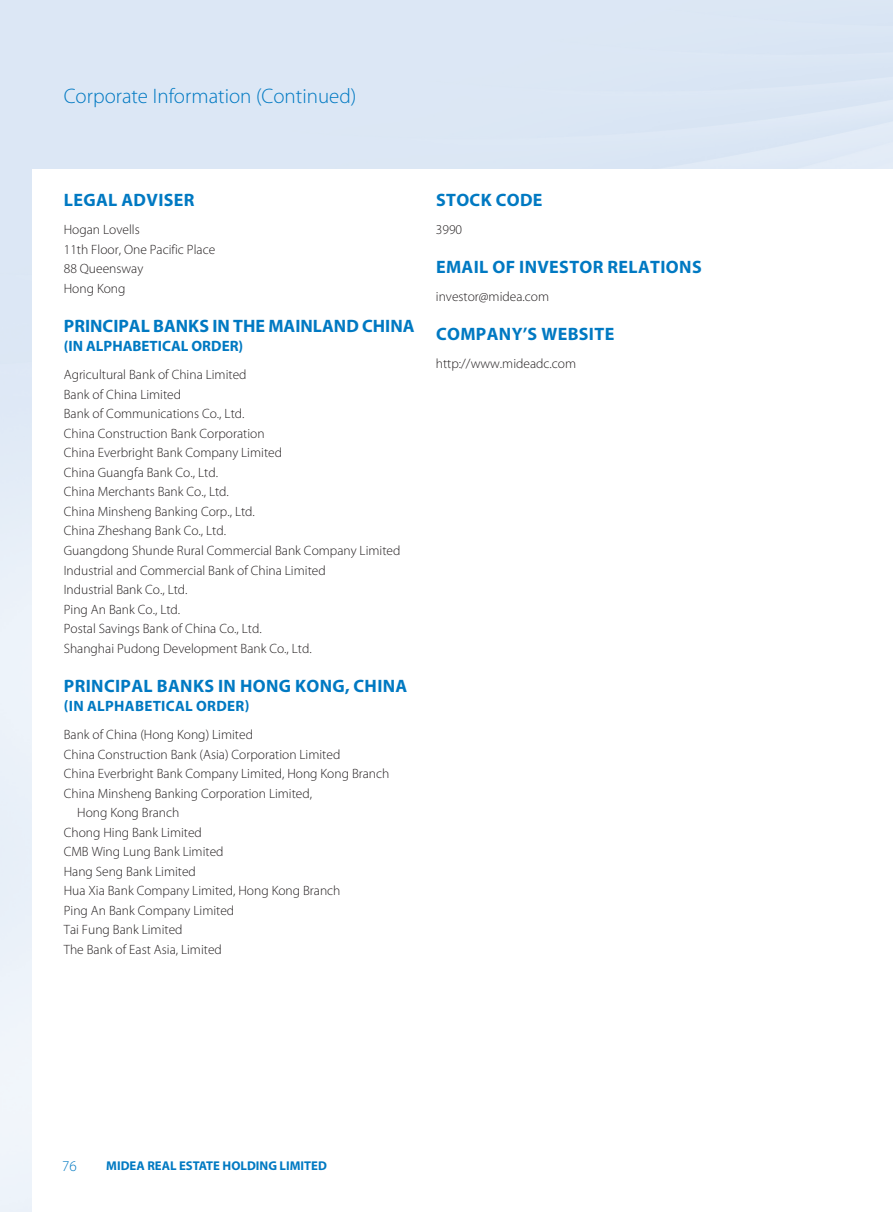
<style>
.page{position:relative;width:893px;height:1212px;background:#fff}
.page>*{position:absolute;margin:0;border:0;box-sizing:border-box;transform-origin:0 0}
.t1{font:300 21px "Myriad Pro";color:#0079c2}
._01_H1{font:700 18px "Myriad Pro";letter-spacing:.02em;color:#0079c2}
._01_H1-2{font:700 18px "Myriad Pro";color:#0079c2}
._01_H1-3{font:700 15px "Myriad Pro";letter-spacing:.01em;color:#0079c2}
.t2{font:300 15px "Myriad Pro";color:#0079c2}
._00_txt{font:300 13.5px "Myriad Pro";color:#231f20}
.t3{font:700 12.75px "Myriad Pro";color:#0079c2}
</style>
<div class="page">
<p class="t1" style="left:64px;top:83px;width:294px">Corporate Information (Continued)</p>
<p class="_01_H1" style="left:64px;top:190px;width:132px">LEGAL ADVISER</p>
<p class="_00_txt" style="left:64px;top:222px;width:77px">Hogan Lovells</p>
<p class="_00_txt" style="left:64px;top:241px;width:153px">11th Floor, One Pacific Place</p>
<p class="_00_txt" style="left:64px;top:261px;width:81px">88 Queensway</p>
<p class="_00_txt" style="left:64px;top:280px;width:63px">Hong Kong</p>
<p class="_01_H1-2" style="left:64px;top:316px;width:352px">PRINCIPAL BANKS IN THE MAINLAND CHINA</p>
<p class="_01_H1-3" style="left:64px;top:338px;width:181px">(IN ALPHABETICAL ORDER)</p>
<p class="_00_txt" style="left:64px;top:367px;width:184px">Agricultural Bank of China Limited</p>
<p class="_00_txt" style="left:64px;top:386px;width:119px">Bank of China Limited</p>
<p class="_00_txt" style="left:64px;top:406px;width:182px">Bank of Communications Co., Ltd.</p>
<p class="_00_txt" style="left:64px;top:425px;width:202px">China Construction Bank Corporation</p>
<p class="_00_txt" style="left:64px;top:445px;width:220px">China Everbright Bank Company Limited</p>
<p class="_00_txt" style="left:64px;top:464px;width:156px">China Guangfa Bank Co., Ltd.</p>
<p class="_00_txt" style="left:64px;top:484px;width:167px">China Merchants Bank Co., Ltd.</p>
<p class="_00_txt" style="left:64px;top:503px;width:193px">China Minsheng Banking Corp., Ltd.</p>
<p class="_00_txt" style="left:64px;top:523px;width:164px">China Zheshang Bank Co., Ltd.</p>
<p class="_00_txt" style="left:64px;top:542px;width:338px">Guangdong Shunde Rural Commercial Bank Company Limited</p>
<p class="_00_txt" style="left:64px;top:562px;width:263px">Industrial and Commercial Bank of China Limited</p>
<p class="_00_txt" style="left:64px;top:581px;width:125px">Industrial Bank Co., Ltd.</p>
<p class="_00_txt" style="left:64px;top:601px;width:118px">Ping An Bank Co., Ltd.</p>
<p class="_00_txt" style="left:64px;top:620px;width:200px">Postal Savings Bank of China Co., Ltd.</p>
<p class="_00_txt" style="left:64px;top:640px;width:250px">Shanghai Pudong Development Bank Co., Ltd.</p>
<p class="_01_H1" style="left:64px;top:675px;width:345px">PRINCIPAL BANKS IN HONG KONG, CHINA</p>
<p class="_01_H1-3" style="left:64px;top:697px;width:187px">(IN ALPHABETICAL ORDER)</p>
<p class="_00_txt" style="left:64px;top:726px;width:191px">Bank of China (Hong Kong) Limited</p>
<p class="_00_txt" style="left:64px;top:746px;width:278px">China Construction Bank (Asia) Corporation Limited</p>
<p class="_00_txt" style="left:64px;top:765px;width:327px">China Everbright Bank Company Limited, Hong Kong Branch</p>
<p class="_00_txt" style="left:64px;top:785px;width:250px">China Minsheng Banking Corporation Limited,</p>
<p class="_00_txt" style="left:77px;top:804px;width:104px">Hong Kong Branch</p>
<p class="_00_txt" style="left:64px;top:824px;width:140px">Chong Hing Bank Limited</p>
<p class="_00_txt" style="left:64px;top:843px;width:161px">CMB Wing Lung Bank Limited</p>
<p class="_00_txt" style="left:64px;top:863px;width:134px">Hang Seng Bank Limited</p>
<p class="_00_txt" style="left:64px;top:882px;width:278px">Hua Xia Bank Company Limited, Hong Kong Branch</p>
<p class="_00_txt" style="left:64px;top:902px;width:172px">Ping An Bank Company Limited</p>
<p class="_00_txt" style="left:64px;top:921px;width:120px">Tai Fung Bank Limited</p>
<p class="_00_txt" style="left:64px;top:941px;width:160px">The Bank of East Asia, Limited</p>
<p class="_01_H1" style="left:436px;top:190px;width:108px">STOCK CODE</p>
<p class="_00_txt" style="left:436px;top:222px;width:28px">3990</p>
<p class="_01_H1" style="left:436px;top:257px;width:267px">EMAIL OF INVESTOR RELATIONS</p>
<p class="_00_txt" style="left:436px;top:289px;width:115px">investor@midea.com</p>
<p class="_01_H1" style="left:436px;top:324px;width:180px">COMPANY’S WEBSITE</p>
<p class="_00_txt" style="left:436px;top:356px;width:142px">http://www.mideadc.com</p>
<p class="t2" style="left:62px;top:1157px;width:16px">76</p>
<p class="t3" style="left:106px;top:1158px;width:222px">MIDEA REAL ESTATE HOLDING LIMITED</p>
</div>
